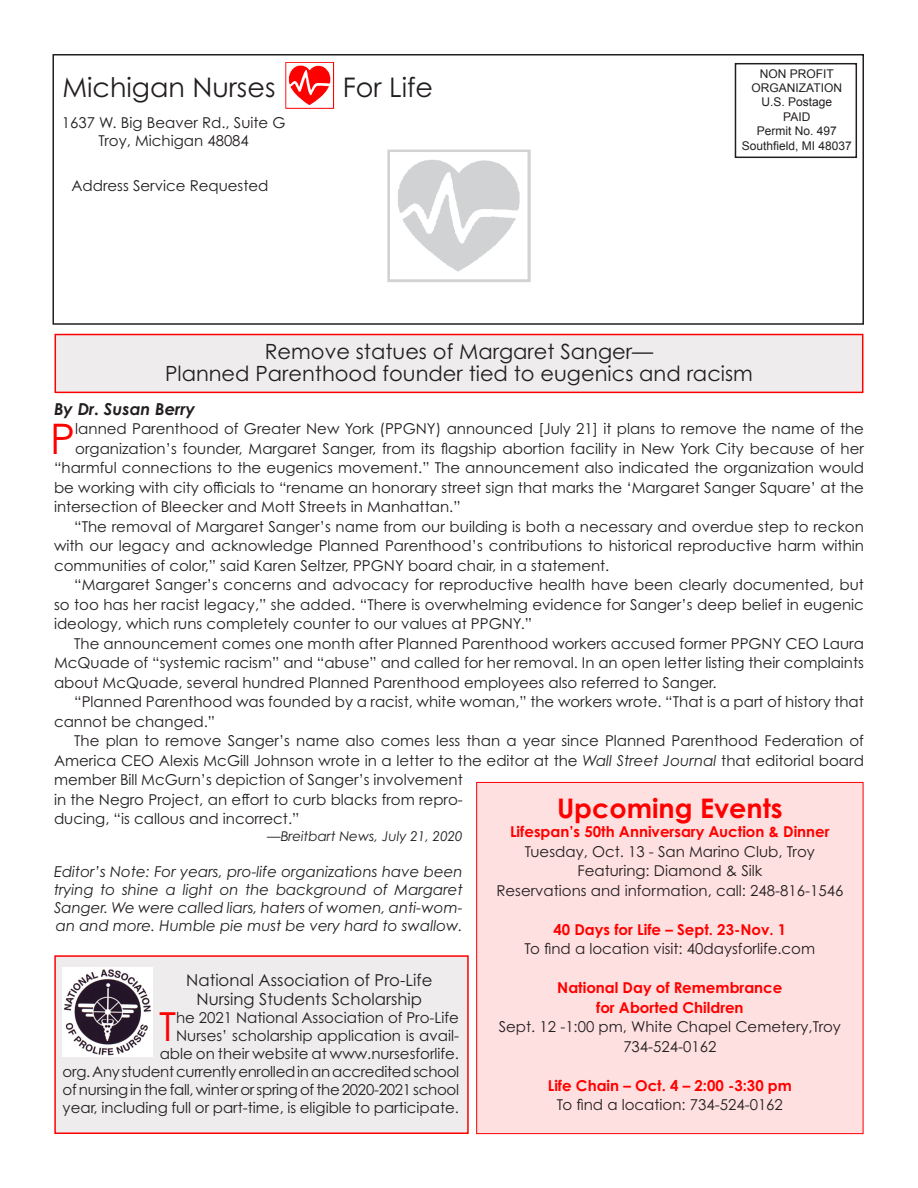
<style>
.page{position:relative;width:918px;height:1188px;background:#fff}
.page>*{position:absolute;margin:0;border:0;box-sizing:border-box;transform-origin:0 0}
.t1{font:42.15px "Century Gothic Pro";color:#f00}
.t2{font:40.05px "Century Gothic Pro";color:#f00}
.t3{font:27px "Century Gothic Pro";color:#231f20}
.Subhead_2{font:700 27px "Century Gothic Pro";color:#f00}
.t4{font:21px "Century Gothic Pro";color:#231f20}
.t5{font:16.5px "Century Gothic Pro";color:#231f20}
.t6{font:italic 700 16.5px "Century Gothic Pro";color:#231f20}
.t7{font:15px/19.5px "Century Gothic Pro";color:#231f20;text-align:justify}
.t8{font:italic 15px/18px "Century Gothic Pro";color:#231f20;text-align:justify}
.Subhead_2-2{font:700 15px "Century Gothic Pro";color:#f00}
.t9{font:italic 13.5px "Century Gothic Pro";color:#231f20}
.t10{font:12px/14.4px "Arial";color:#231f20;text-align:center}
.s1{font-style:italic}
</style>
<div class="page">
<div style="left:52px;top:54px;width:812px;height:271px;border:2px solid #231f20"></div>
<img style="left:279px;top:54px;width:62px;height:55px">
<div style="left:735px;top:63px;width:122px;height:95px;border:2px solid #231f20"></div>
<img style="left:387px;top:149px;width:144px;height:133px">
<div style="left:55px;top:334px;width:808px;height:59px;background:#eeeced;border:2px solid #f00"></div>
<div style="left:476px;top:782px;width:387px;height:352px;background:#ffe0e0;border:1px solid #f00"></div>
<div style="left:54px;top:955px;width:415px;height:179px;background:#eeeced;border:2px solid #f00"></div>
<img style="left:63px;top:967px;width:90px;height:89px">
<p class="t3" style="left:62px;top:71px;width:215px">Michigan Nurses</p>
<p class="t3" style="left:343px;top:71px;width:92px">For Life</p>
<p class="t7" style="left:62px;top:112px;width:225px">1637 W. Big Beaver Rd., Suite G</p>
<p class="t7" style="left:99px;top:130px;width:152px">Troy, Michigan 48084</p>
<p class="t7" style="left:71px;top:176px;width:199px">Address Service Requested</p>
<p class="t10" style="left:760px;top:66px;width:76px">NON PROFIT</p>
<p class="t10" style="left:752px;top:81px;width:92px">ORGANIZATION</p>
<p class="t10" style="left:761px;top:95px;width:72px">U.S. Postage</p>
<p class="t10" style="left:757px;top:110px;width:82px">PAID<br>Permit No. 497</p>
<p class="t10" style="left:742px;top:138px;width:112px">Southfield, MI 48037</p>
<p class="t4" style="left:265px;top:338px;width:390px">Remove statues of Margaret Sanger—</p>
<p class="t4" style="left:165px;top:361px;width:589px">Planned Parenthood founder tied to eugenics and racism</p>
<p class="t6" style="left:54px;top:398px;width:143px">By Dr. Susan Berry</p>
<p class="t1" style="left:50px;top:413px;width:26px">P</p>
<p class="t7" style="left:75px;top:419px;width:790px">lanned Parenthood of Greater New York (PPGNY) announced [July 21] it plans to remove the name of the</p>
<p class="t7" style="left:75px;top:439px;width:790px">organization’s founder, Margaret Sanger, from its flagship abortion facility in New York City because of her</p>
<p class="t7" style="left:54px;top:458px;width:811px">“harmful connections to the eugenics movement.” The announcement also indicated the organization would</p>
<p class="t7" style="left:54px;top:478px;width:812px">be working with city officials to “rename an honorary street sign that marks the ‘Margaret Sanger Square’ at the</p>
<p class="t7" style="left:54px;top:497px;width:408px">intersection of Bleecker and Mott Streets in Manhattan.”</p>
<p class="t7" style="left:54px;top:517px;width:811px;text-indent:20px">“The removal of Margaret Sanger’s name from our building is both a necessary and overdue step to reckon with our legacy and acknowledge Planned Parenthood’s contributions to historical reproductive harm within communities of color,” said Karen Seltzer, PPGNY board chair, in a statement.</p>
<p class="t7" style="left:54px;top:575px;width:812px;text-indent:20px">“Margaret Sanger’s concerns and advocacy for reproductive health have been clearly documented, but so too has her racist legacy,” she added. “There is overwhelming evidence for Sanger’s deep belief in eugenic ideology, which runs completely counter to our values at PPGNY.”</p>
<p class="t7" style="left:54px;top:634px;width:812px;text-indent:20px">The announcement comes one month after Planned Parenthood workers accused former PPGNY CEO Laura McQuade of “systemic racism” and “abuse” and called for her removal. In an open letter listing their complaints about McQuade, several hundred Planned Parenthood employees also referred to Sanger.</p>
<p class="t7" style="left:54px;top:692px;width:811px;text-indent:20px">“Planned Parenthood was founded by a racist, white woman,” the workers wrote. “That is a part of history that cannot be changed.”</p>
<p class="t7" style="left:54px;top:731px;width:811px;text-align:left;text-indent:20px">The plan to remove Sanger’s name also comes less than a year since Planned Parenthood Federation of America CEO Alexis McGill Johnson wrote in a letter to the editor at the <span class="s1">Wall Street Journal</span> that editorial board member Bill McGurn’s depiction of Sanger’s involvement<br>in the Negro Project, an effort to curb blacks from repro-<br>ducing, “is callous and incorrect.”</p>
<p class="t9" style="left:267px;top:828px;width:197px">—Breitbart News, July 21, 2020</p>
<p class="t8" style="left:54px;top:862px;width:410px">Editor’s Note: For years, pro-life organizations have been trying to shine a light on the background of Margaret Sanger. We were called liars, haters of women, anti-wom&shy;an and more. Humble pie must be very hard to swallow.</p>
<p class="Subhead_2" style="left:557px;top:791px;width:227px">Upcoming Events</p>
<p class="Subhead_2-2" style="left:510px;top:823px;width:321px">Lifespan’s 50th Anniversary Auction &amp; Dinner</p>
<p class="t7" style="left:525px;top:841px;width:292px">Tuesday, Oct. 13 - San Marino Club, Troy</p>
<p class="t7" style="left:577px;top:861px;width:186px">Featuring: Diamond &amp; Silk</p>
<p class="t7" style="left:496px;top:880px;width:348px">Reservations and information, call: 248-816-1546</p>
<p class="Subhead_2-2" style="left:553px;top:920px;width:234px">40 Days for Life – Sept. 23-Nov. 1</p>
<p class="t7" style="left:525px;top:939px;width:292px">To find a location visit: 40daysforlife.com</p>
<p class="Subhead_2-2" style="left:557px;top:979px;width:227px">National Day of Remembrance</p>
<p class="Subhead_2-2" style="left:596px;top:998px;width:149px">for Aborted Children</p>
<p class="t7" style="left:499px;top:1017px;width:344px;text-align:center">Sept. 12 -1:00 pm, White Chapel Cemetery,Troy<br>734-524-0162</p>
<p class="Subhead_2-2" style="left:548px;top:1076px;width:246px">Life Chain – Oct. 4 – 2:00 -3:30 pm</p>
<p class="t7" style="left:557px;top:1095px;width:228px">To find a location: 734-524-0162</p>
<p class="t5" style="left:186px;top:970px;width:248px">National Association of Pro-Life</p>
<p class="t5" style="left:197px;top:989px;width:227px">Nursing Students Scholarship</p>
<p class="t7" style="left:63px;top:1009px;width:398px;line-height:18px;text-align:right">he 2021 National Association of Pro-Life<br>Nurses’ scholarship application is avail-<br>able on their website at www.nursesforlife.<br>org. Any student currently enrolled in an accredited school of nursing in the fall, winter or spring of the 2020-2021 school year, including full or part-time, is eligible to participate.</p>
<p class="t2" style="left:159px;top:1003px;width:19px">T</p>
</div>
